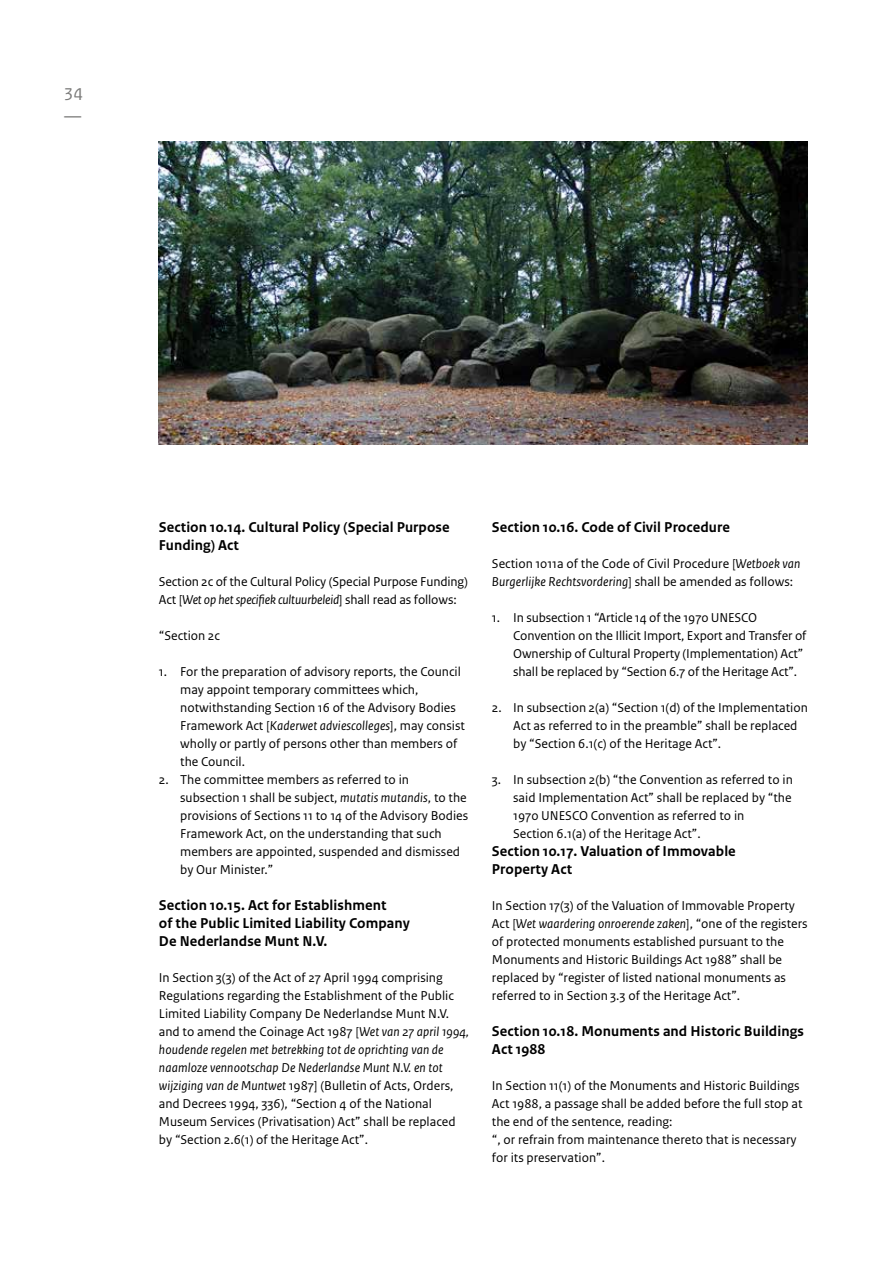
<style>
.page{position:relative;width:893px;height:1263px;background:#fff}
.page>*{position:absolute;margin:0;border:0;box-sizing:border-box;transform-origin:0 0}
.t1{font:18px/22.5px "Rijksoverheid Sans Text";color:#7b7b7a}
.t2{font:700 15px/18px "Rijksoverheid Sans Text";letter-spacing:.005em;color:#000}
.t3{font:13.5px/18px "Rijksoverheid Sans Text";color:#000}
.s1{font-style:italic}
</style>
<div class="page">
<img style="left:159px;top:142px;width:649px;height:302px">
<h1 class="t1" style="left:64px;top:83px;width:21px">34 —</h1>
<p class="t2" style="left:159px;top:518px;width:292px">Section 10.14. Cultural Policy (Special Purpose<br>Funding) Act</p>
<p class="t3" style="left:159px;top:573px;width:311px">Section 2c of the Cultural Policy (Special Purpose Funding)<br>Act [<span class="s1">Wet op het specifiek cultuurbeleid</span>] shall read as follows:</p>
<p class="t3" style="left:159px;top:627px;width:62px">“Section 2c</p>
<p class="t3" style="left:180px;top:663px;width:286px;text-indent:-21px">1. For the preparation of advisory reports, the Council may appoint temporary committees which, notwithstanding Section 16 of the Advisory Bodies Framework Act [<span class="s1">Kaderwet adviescolleges</span>], may consist wholly or partly of persons other than members of the Council.</p>
<p class="t3" style="left:180px;top:771px;width:290px;text-indent:-21px">2. The committee members as referred to in subsection 1 shall be subject, <span class="s1">mutatis mutandis</span>, to the provisions of Sections 11 to 14 of the Advisory Bodies Framework Act, on the understanding that such members are appointed, suspended and dismissed by Our Minister.”</p>
<p class="t2" style="left:159px;top:896px;width:252px">Section 10.15. Act for Establishment<br>of the Public Limited Liability Company<br>De Nederlandse Munt N.V.</p>
<p class="t3" style="left:159px;top:969px;width:312px">In Section 3(3) of the Act of 27 April 1994 comprising Regulations regarding the Establishment of the Public Limited Liability Company De Nederlandse Munt N.V. and to amend the Coinage Act 1987 [<span class="s1">Wet van 27 april 1994, houdende regelen met betrekking tot de oprichting van de naamloze vennootschap De Nederlandse Munt N.V. en tot wijziging van de Muntwet</span> 1987] (Bulletin of Acts, Orders, and Decrees 1994, 336), “Section 4 of the National Museum Services (Privatisation) Act” shall be replaced by “Section 2.6(1) of the Heritage Act”.</p>
<p class="t2" style="left:492px;top:518px;width:240px">Section 10.16. Code of Civil Procedure</p>
<p class="t3" style="left:492px;top:555px;width:310px">Section 1011a of the Code of Civil Procedure [<span class="s1">Wetboek van<br>Burgerlijke Rechtsvordering</span>] shall be amended as follows:</p>
<p class="t3" style="left:513px;top:609px;width:295px;text-indent:-21px">1. In subsection 1 “Article 14 of the 1970 UNESCO Convention on the Illicit Import, Export and Transfer of Ownership of Cultural Property (Implementation) Act” shall be replaced by “Section 6.7 of the Heritage Act”.</p>
<p class="t3" style="left:513px;top:699px;width:296px;text-indent:-21px">2. In subsection 2(a) “Section 1(d) of the Implementation<br>Act as referred to in the preamble” shall be replaced by “Section 6.1(c) of the Heritage Act”.</p>
<p class="t3" style="left:513px;top:771px;width:281px;text-indent:-21px">3. In subsection 2(b) “the Convention as referred to in said Implementation Act” shall be replaced by “the 1970 UNESCO Convention as referred to in<br>Section 6.1(a) of the Heritage Act”.</p>
<p class="t2" style="left:492px;top:842px;width:245px">Section 10.17. Valuation of Immovable<br>Property Act</p>
<p class="t3" style="left:492px;top:897px;width:317px">In Section 17(3) of the Valuation of Immovable Property Act [<span class="s1">Wet waardering onroerende zaken</span>], “one of the registers of protected monuments established pursuant to the Monuments and Historic Buildings Act 1988” shall be replaced by “register of listed national monuments as referred to in Section 3.3 of the Heritage Act”.</p>
<p class="t2" style="left:492px;top:1022px;width:313px">Section 10.18. Monuments and Historic Buildings<br>Act 1988</p>
<p class="t3" style="left:492px;top:1077px;width:312px">In Section 11(1) of the Monuments and Historic Buildings Act 1988, a passage shall be added before the full stop at the end of the sentence, reading:<br>“, or refrain from maintenance thereto that is necessary for its preservation”.</p>
</div>
